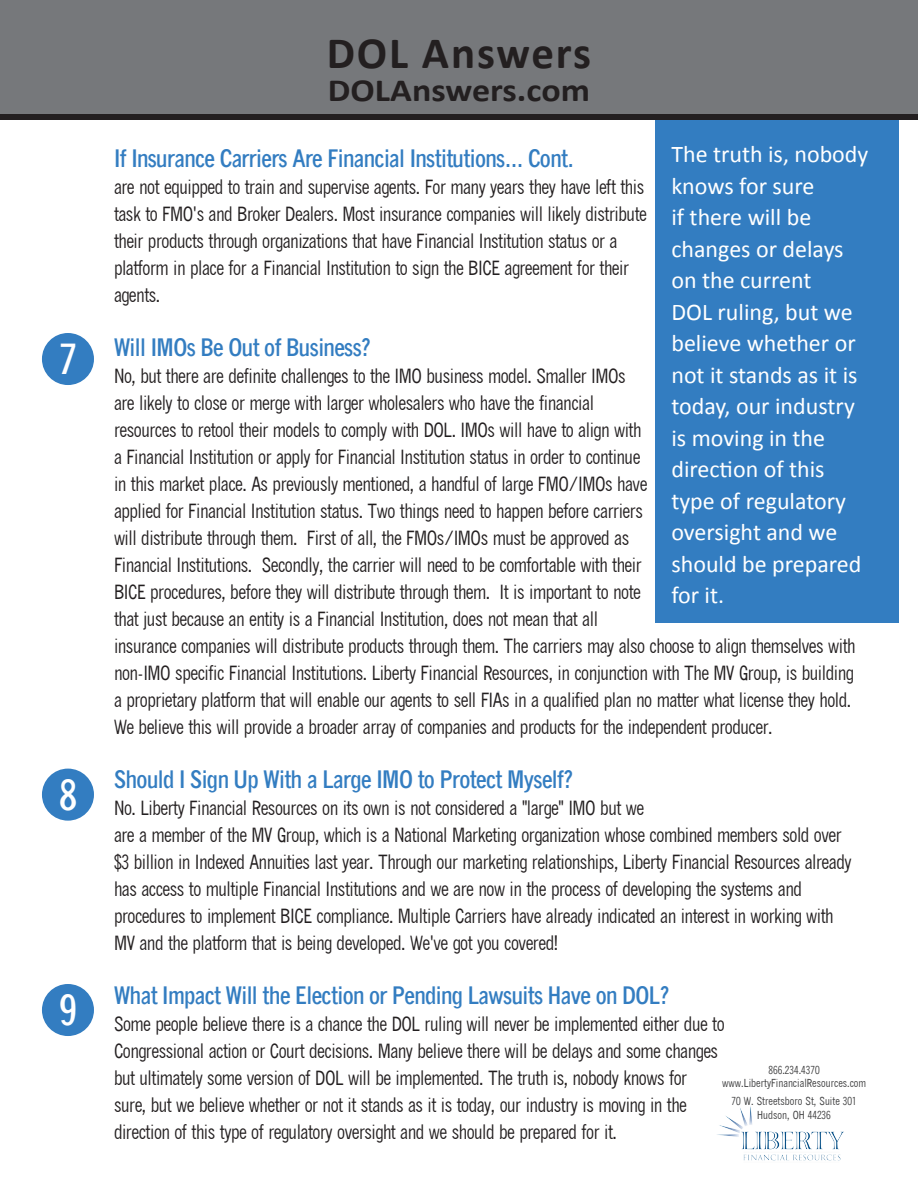
<style>
.page{position:relative;width:918px;height:1188px;background:#fff}
.page>*{position:absolute;margin:0;border:0;box-sizing:border-box;transform-origin:0 0}
.t1{font:700 45px "Calibri";letter-spacing:.04em;color:#231f20}
.t2{font:700 41.4px "Quick Type II Condensed";color:#fff}
.t3{font:700 32.4px "Calibri";color:#231f20;scale:1.11 1}
.t4{font:24px "Calibri";color:#fff}
.t5{font:700 24px "Quick Type II Condensed";letter-spacing:-.025em;color:#337dc1}
.t6{font:19.5px/27px "Quick Type II Condensed";letter-spacing:-.025em;color:#231f20}
.t7{font:11.1px "Quick Type II Condensed";color:#3e3e3f}
</style>
<div class="page">
<div style="left:655px;top:113px;width:243px;height:510px;background:#337dc1"></div>
<div style="left:0;top:0;width:918px;height:117px;background:#76787b"></div>
<img style="left:717px;top:1106px;width:127px;height:55px">
<div style="left:42px;top:333px;width:52px;height:52px;background:#337dc1;border-radius:50%"></div>
<div style="left:42px;top:769px;width:52px;height:52px;background:#337dc1;border-radius:50%"></div>
<div style="left:42px;top:984px;width:52px;height:52px;background:#337dc1;border-radius:50%"></div>
<div style="left:0;top:114px;width:918px;height:6px;background:#231f20"></div>
<p class="t2" style="left:59px;top:333px;width:20px">7</p>
<p class="t2" style="left:59px;top:769px;width:20px">8</p>
<p class="t2" style="left:59px;top:984px;width:20px">9</p>
<p class="t1" style="left:327px;top:25px;width:266px">DOL Answers</p>
<p class="t3" style="left:328px;top:70px;width:238px">DOLAnswers.com</p>
<p class="t4" style="left:671px;top:139px;width:199px">The truth is, nobody</p>
<p class="t4" style="left:671px;top:170px;width:145px">knows for sure</p>
<p class="t4" style="left:671px;top:202px;width:141px">if there will be</p>
<p class="t4" style="left:671px;top:233px;width:174px">changes or delays</p>
<p class="t4" style="left:671px;top:265px;width:142px">on the current</p>
<p class="t4" style="left:671px;top:296px;width:183px">DOL ruling, but we</p>
<p class="t4" style="left:671px;top:328px;width:186px">believe whether or</p>
<p class="t4" style="left:671px;top:359px;width:188px">not it stands as it is</p>
<p class="t4" style="left:671px;top:391px;width:185px">today, our industry</p>
<p class="t4" style="left:671px;top:422px;width:155px">is moving in the</p>
<p class="t4" style="left:671px;top:454px;width:155px">direction of this</p>
<p class="t4" style="left:671px;top:485px;width:176px">type of regulatory</p>
<p class="t4" style="left:671px;top:517px;width:168px">oversight and we</p>
<p class="t4" style="left:671px;top:548px;width:192px">should be prepared</p>
<p class="t4" style="left:671px;top:580px;width:54px">for it.</p>
<p class="t5" style="left:114px;top:143px;width:461px">If Insurance Carriers Are Financial Institutions... Cont.</p>
<p class="t6" style="left:114px;top:174px;width:532px">are not equipped to train and supervise agents. For many years they have left this</p>
<p class="t6" style="left:114px;top:201px;width:534px">task to FMO's and Broker Dealers. Most insurance companies will likely distribute</p>
<p class="t6" style="left:114px;top:228px;width:505px">their products through organizations that have Financial Institution status or a</p>
<p class="t6" style="left:114px;top:255px;width:517px">platform in place for a Financial Institution to sign the BICE agreement for their</p>
<p class="t6" style="left:114px;top:282px;width:48px">agents.</p>
<p class="t5" style="left:114px;top:332px;width:259px">Will IMOs Be Out of Business?</p>
<p class="t6" style="left:114px;top:363px;width:513px">No, but there are definite challenges to the IMO business model. Smaller IMOs</p>
<p class="t6" style="left:114px;top:390px;width:482px">are likely to close or merge with larger wholesalers who have the financial</p>
<p class="t6" style="left:114px;top:417px;width:529px">resources to retool their models to comply with DOL. IMOs will have to align with</p>
<p class="t6" style="left:114px;top:444px;width:528px">a Financial Institution or apply for Financial Institution status in order to continue</p>
<p class="t6" style="left:114px;top:471px;width:535px">in this market place. As previously mentioned, a handful of large FMO/IMOs have</p>
<p class="t6" style="left:114px;top:498px;width:530px">applied for Financial Institution status. Two things need to happen before carriers</p>
<p class="t6" style="left:114px;top:525px;width:517px">will distribute through them. First of all, the FMOs/IMOs must be approved as</p>
<p class="t6" style="left:114px;top:552px;width:529px">Financial Institutions. Secondly, the carrier will need to be comfortable with their</p>
<p class="t6" style="left:114px;top:579px;width:528px">BICE procedures, before they will distribute through them. It is important to note</p>
<p class="t6" style="left:114px;top:606px;width:486px">that just because an entity is a Financial Institution, does not mean that all</p>
<p class="t6" style="left:114px;top:633px;width:743px">insurance companies will distribute products through them. The carriers may also choose to align themselves with non-IMO specific Financial Institutions. Liberty Financial Resources, in conjunction with The MV Group, is building a proprietary platform that will enable our agents to sell FIAs in a qualified plan no matter what license they hold.<br>We believe this will provide a broader array of companies and products for the independent producer.</p>
<p class="t5" style="left:114px;top:764px;width:461px">Should I Sign Up With a Large IMO to Protect Myself?</p>
<p class="t6" style="left:114px;top:795px;width:532px">No. Liberty Financial Resources on its own is not considered a "large" IMO but we</p>
<p class="t6" style="left:114px;top:822px;width:739px">are a member of the MV Group, which is a National Marketing organization whose combined members sold over $3 billion in Indexed Annuities last year. Through our marketing relationships, Liberty Financial Resources already has access to multiple Financial Institutions and we are now in the process of developing the systems and</p>
<p class="t6" style="left:114px;top:903px;width:721px">procedures to implement BICE compliance. Multiple Carriers have already indicated an interest in working with<br>MV and the platform that is being developed. We've got you covered!</p>
<p class="t5" style="left:114px;top:980px;width:557px">What Impact Will the Election or Pending Lawsuits Have on DOL?</p>
<p class="t6" style="left:114px;top:1011px;width:612px">Some people believe there is a chance the DOL ruling will never be implemented either due to</p>
<p class="t6" style="left:114px;top:1038px;width:606px">Congressional action or Court decisions. Many believe there will be delays and some changes</p>
<p class="t6" style="left:114px;top:1065px;width:575px">but ultimately some version of DOL will be implemented. The truth is, nobody knows for</p>
<p class="t6" style="left:114px;top:1092px;width:575px">sure, but we believe whether or not it stands as it is today, our industry is moving in the</p>
<p class="t6" style="left:114px;top:1119px;width:504px">direction of this type of regulatory oversight and we should be prepared for it.</p>
<p class="t7" style="left:769px;top:1064px;width:53px">866.234.4370</p>
<p class="t7" style="left:722px;top:1077px;width:146px">www.LibertyFinancialResources.com</p>
<p class="t7" style="left:731px;top:1096px;width:127px">70 W. Streetsboro St, Suite 301</p>
<p class="t7" style="left:757px;top:1109px;width:75px">Hudson, OH 44236</p>
</div>
